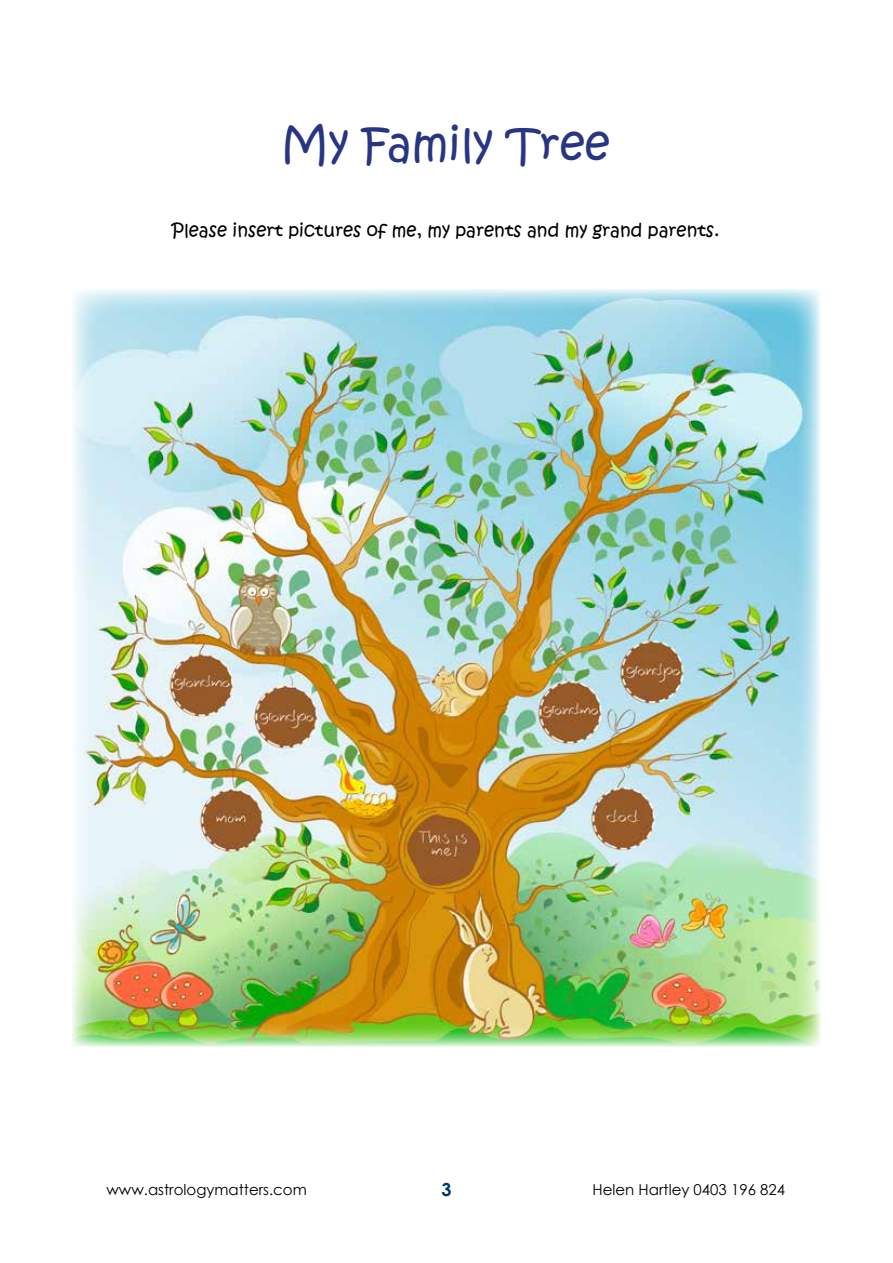
<style>
.page{position:relative;width:893px;height:1263px;background:#fff}
.page>*{position:absolute;margin:0;border:0;box-sizing:border-box;transform-origin:0 0}
.t1{font:45px "Kristen ITC";color:#283583}
.t2{font:18px "Kristen ITC";color:#000}
.t3{font:700 18px "Century Gothic";color:#003565}
.t4{font:15px "Century Gothic";color:#000}
</style>
<div class="page">
<img style="left:72px;top:289px;width:749px;height:757px">
<h1 class="t1" style="left:281px;top:115px;width:331px">My Family Tree</h1>
<p class="t2" style="left:171px;top:218px;width:549px">Please insert pictures of me, my parents and my grand parents.</p>
<p class="t3" style="left:441px;top:1176px;width:12px">3</p>
<p class="t4" style="left:106px;top:1179px;width:202px">www.astrologymatters.com</p>
<p class="t4" style="left:592px;top:1179px;width:194px">Helen Hartley 0403 196 824</p>
</div>
